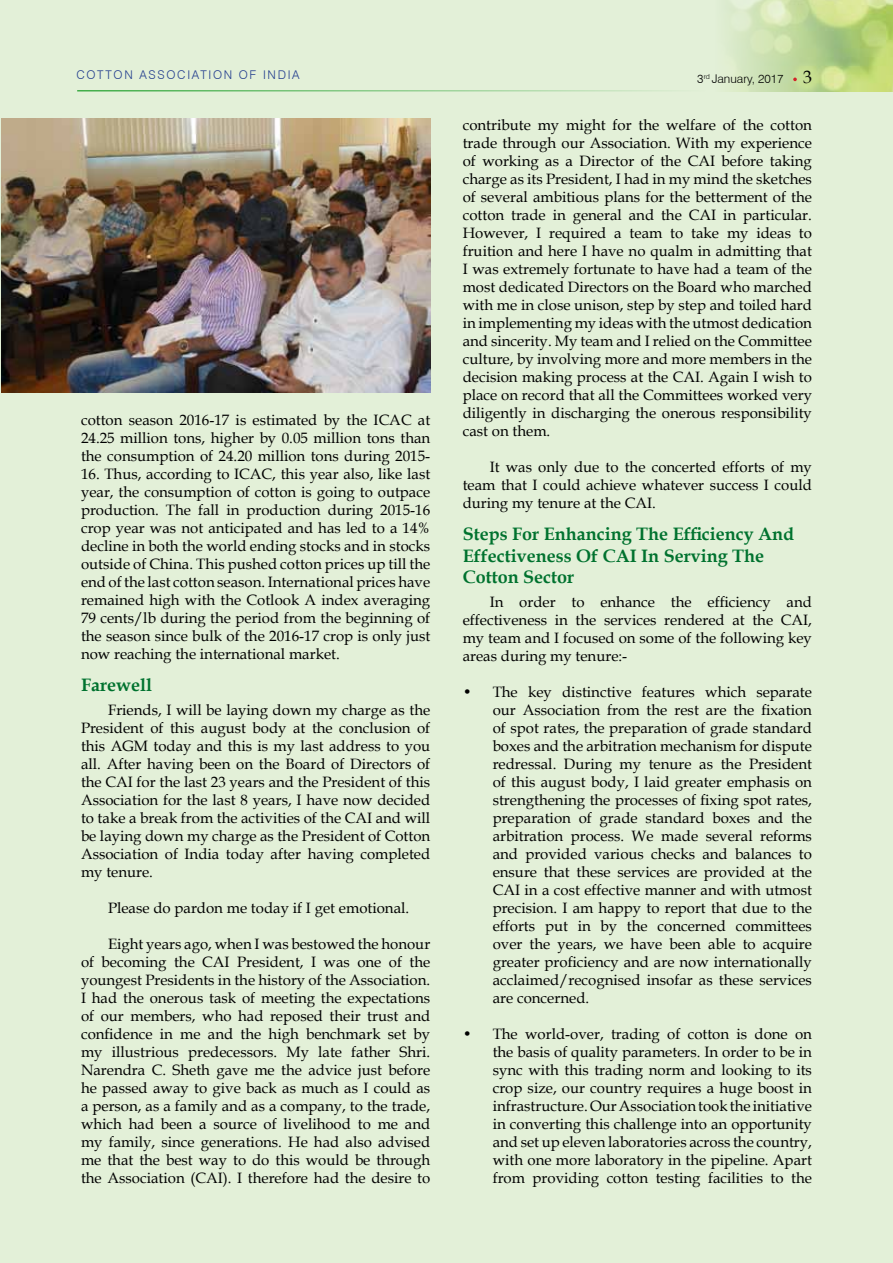
<style>
.page{position:relative;width:893px;height:1263px;background:#e3f0d8}
.page>*{position:absolute;margin:0;border:0;box-sizing:border-box;transform-origin:0 0}
.t1{font:700 18px/21.6px "Book Antiqua";color:#00722e}
.t2{font:15px/18px "Book Antiqua";color:#000;text-align:justify}
.t3{font:300 12px "Swiss 721 BT";letter-spacing:.14em;color:#25408f}
.t4{font:300 12px "Swiss 721 BT";color:#000}
.s1{font-family:"Book Antiqua";font-weight:400;font-size:18px}
</style>
<div class="page">
<img style="left:727px;top:0;width:166px;height:91px">
<hr style="left:77px;top:90px;width:628px;height:2px;background:#41ad49">
<svg style="left:793px;top:78px;width:4px;height:3px"></svg>
<img style="left:2px;top:119px;width:428px;height:273px">
<p class="t3" style="left:76px;top:67px;width:225px">COTTON ASSOCIATION OF INDIA</p>
<p class="t4" style="left:697px;top:71px;width:116px">3<sup>RD</sup> JANUARY, 2017 <span class="s1">3</span></p>
<p class="t2" style="left:81px;top:410px;width:351px">cotton season 2016-17 is estimated by the ICAC at 24.25 million tons, higher by 0.05 million tons than the consumption of 24.20 million tons during 2015-</p>
<p class="t2" style="left:81px;top:464px;width:351px">16. Thus, according to ICAC, this year also, like last year, the consumption of cotton is going to outpace production. The fall in production during 2015-16 crop year was not anticipated and has led to a 14% decline in both the world ending stocks and in stocks outside of China. This pushed cotton prices up till the end of the last cotton season. International prices have remained high with the Cotlook A index averaging 79 cents/lb during the period from the beginning of the season since bulk of the 2016-17 crop is only just now reaching the international market.</p>
<p class="t1" style="left:81px;top:674px;width:72px">Farewell</p>
<p class="t2" style="left:81px;top:700px;width:351px;text-indent:27px">Friends, I will be laying down my charge as the President of this august body at the conclusion of this AGM today and this is my last address to you all. After having been on the Board of Directors of the CAI for the last 23 years and the President of this Association for the last 8 years, I have now decided to take a break from the activities of the CAI and will be laying down my charge as the President of Cotton Association of India today after having completed my tenure.</p>
<p class="t2" style="left:108px;top:898px;width:303px">Please do pardon me today if I get emotional.</p>
<p class="t2" style="left:81px;top:934px;width:351px;text-indent:27px">Eight years ago, when I was bestowed the honour of becoming the CAI President, I was one of the youngest Presidents in the history of the Association.<br>I had the onerous task of meeting the expectations of our members, who had reposed their trust and confidence in me and the high benchmark set by my illustrious predecessors. My late father Shri.<br>Narendra C. Sheth gave me the advice just before he passed away to give back as much as I could as a person, as a family and as a company, to the trade, which had been a source of livelihood to me and my family, since generations. He had also advised me that the best way to do this would be through the Association (CAI). I therefore had the desire to</p>
<p class="t2" style="left:463px;top:115px;width:351px">contribute my might for the welfare of the cotton trade through our Association. With my experience of working as a Director of the CAI before taking charge as its President, I had in my mind the sketches of several ambitious plans for the betterment of the cotton trade in general and the CAI in particular.<br>However, I required a team to take my ideas to fruition and here I have no qualm in admitting that I was extremely fortunate to have had a team of the most dedicated Directors on the Board who marched with me in close unison, step by step and toiled hard in implementing my ideas with the utmost dedication and sincerity. My team and I relied on the Committee culture, by involving more and more members in the decision making process at the CAI. Again I wish to place on record that all the Committees worked very diligently in discharging the onerous responsibility cast on them.</p>
<p class="t2" style="left:463px;top:457px;width:351px;text-indent:27px">It was only due to the concerted efforts of my team that I could achieve whatever success I could during my tenure at the CAI.</p>
<p class="t1" style="left:463px;top:523px;width:333px">Steps For Enhancing The Efficiency And<br>Effectiveness Of CAI In Serving The<br>Cotton Sector</p>
<p class="t2" style="left:463px;top:592px;width:351px;text-indent:27px">In order to enhance the efficiency and effectiveness in the services rendered at the CAI, my team and I focused on some of the following key areas during my tenure:-</p>
<p class="t2" style="left:493px;top:682px;width:321px;text-indent:-30px">• The key distinctive features which separate our Association from the rest are the fixation of spot rates, the preparation of grade standard boxes and the arbitration mechanism for dispute redressal. During my tenure as the President of this august body, I laid greater emphasis on strengthening the processes of fixing spot rates, preparation of grade standard boxes and the arbitration process. We made several reforms and provided various checks and balances to ensure that these services are provided at the CAI in a cost effective manner and with utmost precision. I am happy to report that due to the efforts put in by the concerned committees over the years, we have been able to acquire greater proficiency and are now internationally acclaimed/recognised insofar as these services are concerned.</p>
<p class="t2" style="left:493px;top:1024px;width:321px;text-indent:-30px">• The world-over, trading of cotton is done on the basis of quality parameters. In order to be in sync with this trading norm and looking to its crop size, our country requires a huge boost in infrastructure. Our Association took the initiative in converting this challenge into an opportunity and set up eleven laboratories across the country, with one more laboratory in the pipeline. Apart from providing cotton testing facilities to the</p>
</div>
